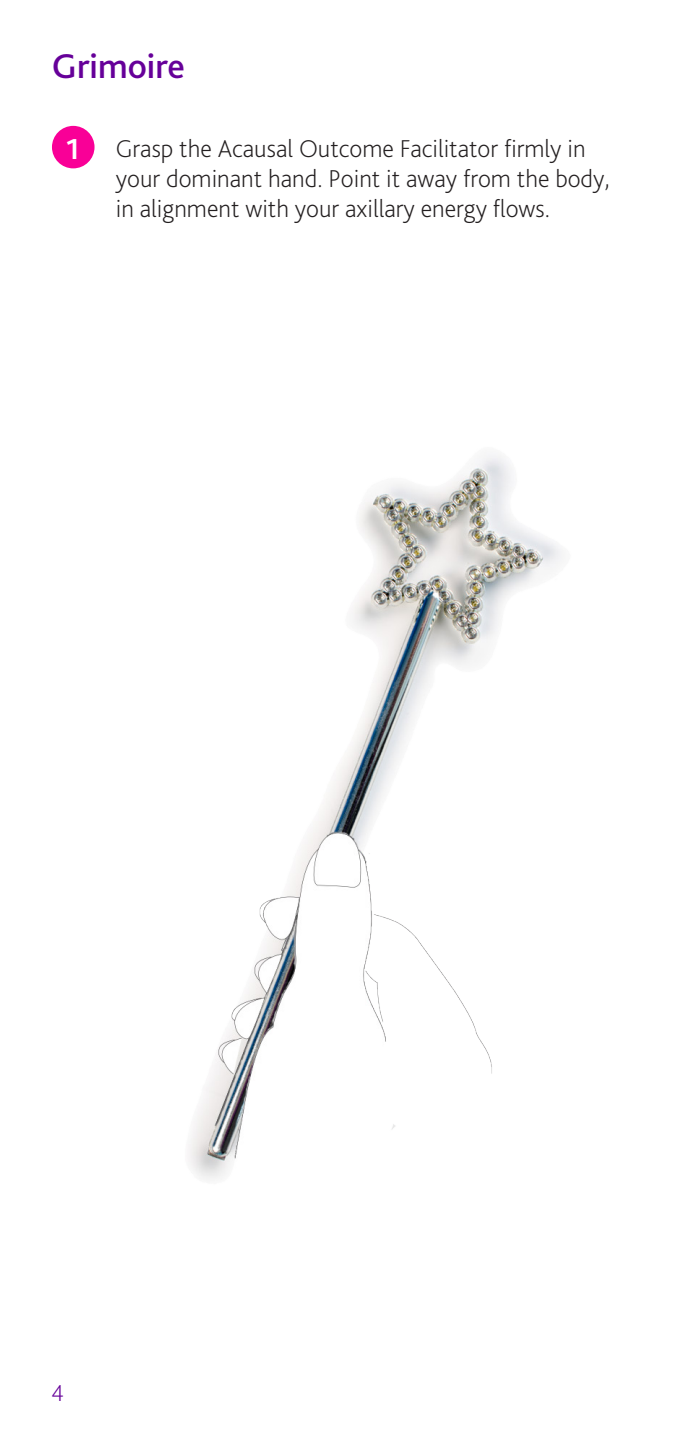
<style>
.page{position:relative;width:681px;height:1446px;background:#fff}
.page>*{position:absolute;margin:0;border:0;box-sizing:border-box;transform-origin:0 0}
.Inbox_IFU_heading{font:500 36px "Bliss Pro";color:#609}
.t1{font:700 30px "Bliss Pro";color:#fff}
.Inbox_IFU_step_copy{font:200 25.5px/30px "Bliss Pro";color:#231f20}
.t2{font:200 24px "Bliss Pro";color:#609}
</style>
<div class="page">
<div style="left:52px;top:126px;width:42px;height:42px;background:#f90097;border-radius:50%"></div>
<img style="left:189px;top:455px;width:373px;height:725px">
<p class="Inbox_IFU_heading" style="left:52px;top:43px;width:134px">Grimoire</p>
<p class="t1" style="left:66px;top:130px;width:15px">1</p>
<p class="Inbox_IFU_step_copy" style="left:116px;top:133px;width:495px">Grasp the Acausal Outcome Facilitator firmly in your dominant hand. Point it away from the body, in alignment with your axillary energy flows.</p>
<p class="t2" style="left:51px;top:1378px;width:14px">4</p>
</div>
